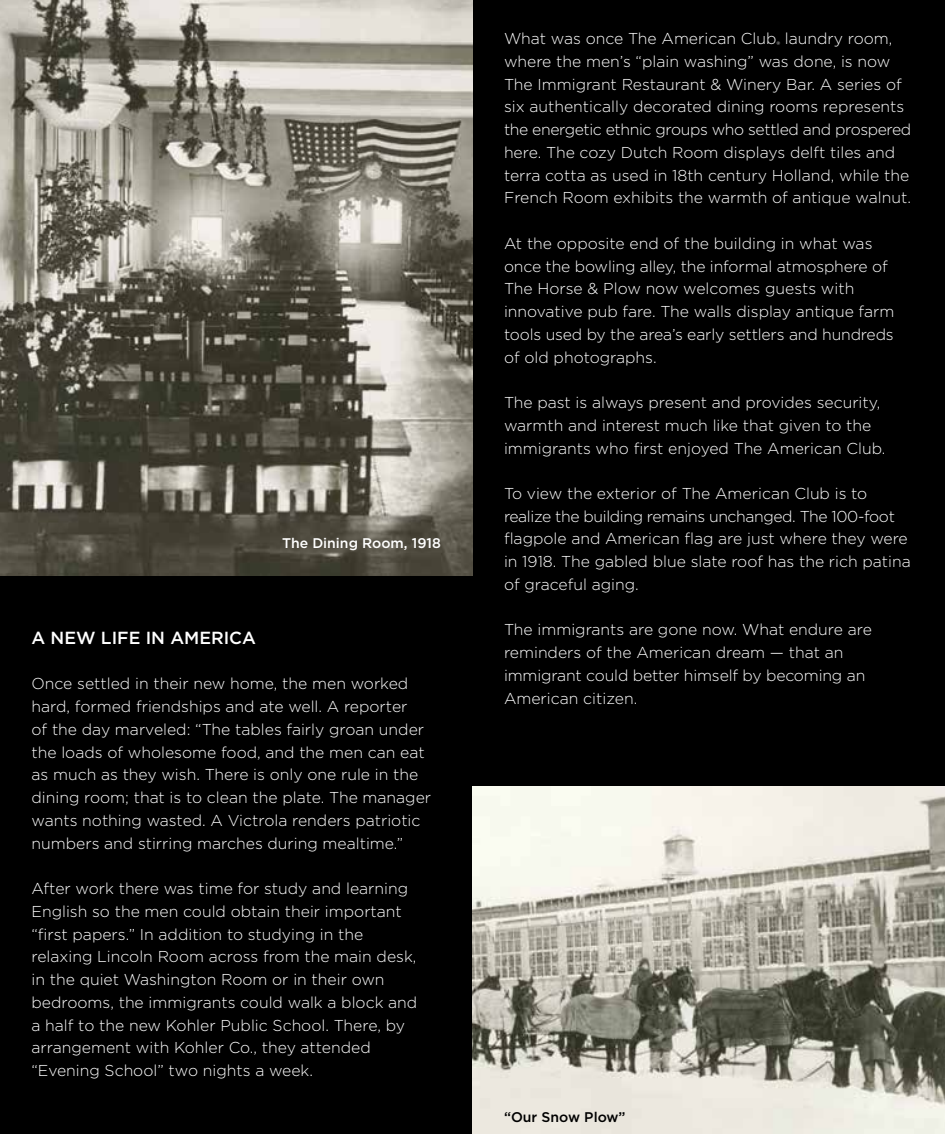
<style>
.page{position:relative;width:945px;height:1134px;background:#000}
.page>*{position:absolute;margin:0;border:0;box-sizing:border-box;transform-origin:0 0}
.t1{font:500 17.5px "Gotham";color:#fff}
.t2{font:300 15.75px/22.8px "Gotham";color:#fff}
.t3{font:500 14px "Gotham";color:#fff}
.t4{font:500 14px "Gotham";color:#000}
</style>
<div class="page">
<img style="left:0;top:0;width:472px;height:575px">
<img style="left:472px;top:786px;width:473px;height:348px">
<p class="t3" style="left:282px;top:534px;width:160px">The Dining Room, 1918</p>
<p class="t1" style="left:32px;top:626px;width:226px">A NEW LIFE IN AMERICA</p>
<p class="t2" style="left:32px;top:672px;width:401px">Once settled in their new home, the men worked hard, formed friendships and ate well. A reporter<br>of the day marveled: “The tables fairly groan under the loads of wholesome food, and the men can eat as much as they wish. There is only one rule in the dining room; that is to clean the plate. The manager wants nothing wasted. A Victrola renders patriotic numbers and stirring marches during mealtime.”</p>
<p class="t2" style="left:32px;top:877px;width:387px">After work there was time for study and learning English so the men could obtain their important “first papers.” In addition to studying in the relaxing Lincoln Room across from the main desk, in the quiet Washington Room or in their own bedrooms, the immigrants could walk a block and a half to the new Kohler Public School. There, by arrangement with Kohler Co., they attended “Evening School” two nights a week.</p>
<p class="t2" style="left:504px;top:27px;width:409px">What was once The American Club<sub>®</sub> laundry room, where the men’s “plain washing” was done, is now The Immigrant Restaurant &amp; Winery Bar. A series of six authentically decorated dining rooms represents the energetic ethnic groups who settled and prospered here. The cozy Dutch Room displays delft tiles and terra cotta as used in 18th century Holland, while the French Room exhibits the warmth of antique walnut.</p>
<p class="t2" style="left:504px;top:231px;width:392px">At the opposite end of the building in what was once the bowling alley, the informal atmosphere of The Horse &amp; Plow now welcomes guests with innovative pub fare. The walls display antique farm tools used by the area’s early settlers and hundreds of old photographs.</p>
<p class="t2" style="left:504px;top:391px;width:383px">The past is always present and provides security, warmth and interest much like that given to the immigrants who first enjoyed The American Club.</p>
<p class="t2" style="left:504px;top:482px;width:408px">To view the exterior of The American Club is to realize the building remains unchanged. The 100-foot flagpole and American flag are just where they were in 1918. The gabled blue slate roof has the rich patina of graceful aging.</p>
<p class="t2" style="left:504px;top:618px;width:369px">The immigrants are gone now. What endure are reminders of the American dream — that an immigrant could better himself by becoming an American citizen.</p>
<p class="t4" style="left:504px;top:1108px;width:123px">“Our Snow Plow”</p>
</div>
